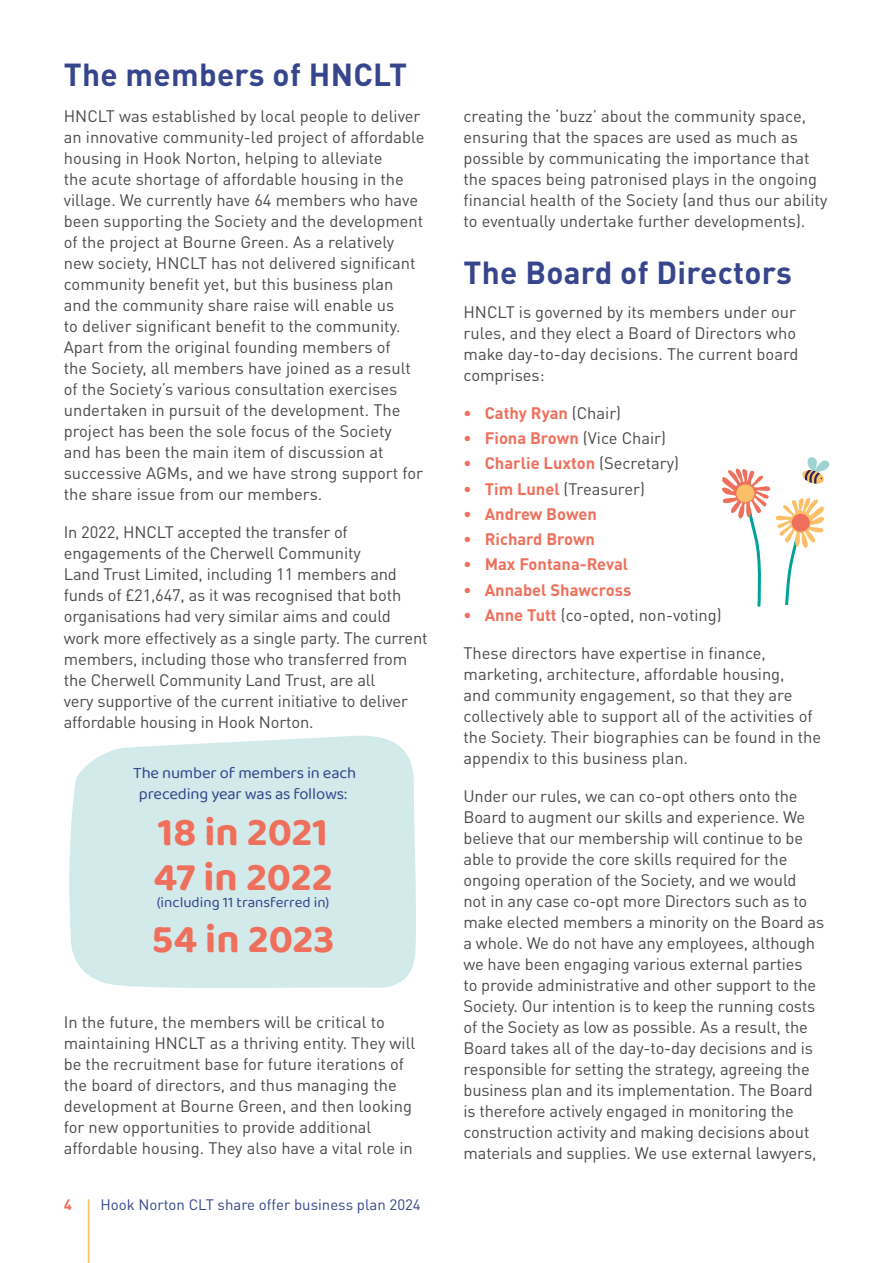
<style>
.page{position:relative;width:893px;height:1263px;background:#fff}
.page>*{position:absolute;margin:0;border:0;box-sizing:border-box;transform-origin:0 0}
.t1{font:700 40.5px/45.5px "Baloo 2";color:#ee705c}
.t2{font:700 31.5px "DIN Pro";letter-spacing:.01em;color:#36458c}
.t3{font:16.5px/21px "DIN Pro";color:#4a4a49}
.t4{font:700 16.5px "DIN Pro";color:#ee705c}
.t5{font:16.5px/21px "Baloo 2";letter-spacing:-.01em;color:#36458c;text-align:center}
.t6{font:15px "DIN Pro";color:#36458c}
.t7{font:15px "Baloo 2";color:#36458c}
.t8{font:700 15px "DIN Pro";color:#ee705c}
.s1{font-weight:400;color:#4a4a49}
.s2{font-weight:700;color:#ee705c}
</style>
<div class="page">
<hr style="left:88px;top:1199px;width:1px;height:64px;background:#fbc067">
<div style="left:69px;top:735px;width:347px;height:253px;background:#d2eaea"></div>
<svg style="left:722px;top:457px;width:107px;height:150px"></svg>
<h2 class="t2" style="left:64px;top:49px;width:345px">The members of HNCLT</h2>
<p class="t3" style="left:64px;top:104px;width:362px">HNCLT was established by local people to deliver an innovative community-led project of affordable housing in Hook Norton, helping to alleviate<br>the acute shortage of affordable housing in the village. We currently have 64 members who have been supporting the Society and the development of the project at Bourne Green. As a relatively new society, HNCLT has not delivered significant community benefit yet, but this business plan and the community share raise will enable us<br>to deliver significant benefit to the community.<br>Apart from the original founding members of<br>the Society, all members have joined as a result of the Society’s various consultation exercises undertaken in pursuit of the development. The project has been the sole focus of the Society<br>and has been the main item of discussion at successive AGMs, and we have strong support for the share issue from our members.</p>
<p class="t3" style="left:64px;top:520px;width:365px">In 2022, HNCLT accepted the transfer of engagements of the Cherwell Community<br>Land Trust Limited, including 11 members and funds of £21,647, as it was recognised that both organisations had very similar aims and could work more effectively as a single party. The current members, including those who transferred from the Cherwell Community Land Trust, are all<br>very supportive of the current initiative to deliver affordable housing in Hook Norton.</p>
<p class="t5" style="left:133px;top:763px;width:225px">The number of members in each preceding year was as follows:</p>
<h1 class="t1" style="left:153px;top:811px;width:181px">18 in 2021<br>47 in 2022</h1>
<p class="t7" style="left:157px;top:891px;width:174px">(including 11 transferred in)</p>
<h1 class="t1" style="left:152px;top:918px;width:184px">54 in 2023</h1>
<p class="t3" style="left:64px;top:1010px;width:353px">In the future, the members will be critical to maintaining HNCLT as a thriving entity. They will be the recruitment base for future iterations of the board of directors, and thus managing the development at Bourne Green, and then looking for new opportunities to provide additional affordable housing. They also have a vital role in</p>
<p class="t8" style="left:64px;top:1192px;width:10px">4</p>
<p class="t6" style="left:100px;top:1193px;width:322px">Hook Norton CLT share offer business plan 2024</p>
<p class="t3" style="left:463px;top:104px;width:365px">creating the ‘buzz’ about the community space, ensuring that the spaces are used as much as possible by communicating the importance that the spaces being patronised plays in the ongoing financial health of the Society (and thus our ability to eventually undertake further developments).</p>
<h2 class="t2" style="left:463px;top:246px;width:330px">The Board of Directors</h2>
<p class="t3" style="left:463px;top:300px;width:336px">HNCLT is governed by its members under our rules, and they elect a Board of Directors who make day-to-day decisions. The current board comprises:</p>
<p class="t4" style="left:463px;top:399px;width:159px">• Cathy Ryan <span class="s1">(Chair)</span></p>
<p class="t4" style="left:463px;top:424px;width:204px">• Fiona Brown <span class="s1">(Vice Chair)</span></p>
<p class="t4" style="left:463px;top:450px;width:217px">• Charlie Luxton <span class="s1">(Secretary)</span></p>
<p class="t3" style="left:463px;top:477px;width:183px"><span class="s2">• Tim Lunel</span> (Treasurer)</p>
<p class="t4" style="left:463px;top:500px;width:135px">• Andrew Bowen</p>
<p class="t4" style="left:463px;top:525px;width:133px">• Richard Brown</p>
<p class="t4" style="left:463px;top:551px;width:166px">• Max Fontana-Reval</p>
<p class="t4" style="left:463px;top:576px;width:169px">• Annabel Shawcross</p>
<p class="t3" style="left:463px;top:603px;width:260px"><span class="s2">• Anne Tutt</span> (co-opted, non-voting)</p>
<p class="t3" style="left:463px;top:641px;width:359px">These directors have expertise in finance, marketing, architecture, affordable housing,<br>and community engagement, so that they are collectively able to support all of the activities of the Society. Their biographies can be found in the appendix to this business plan.</p>
<p class="t3" style="left:463px;top:784px;width:362px">Under our rules, we can co-opt others onto the Board to augment our skills and experience. We believe that our membership will continue to be able to provide the core skills required for the ongoing operation of the Society, and we would<br>not in any case co-opt more Directors such as to make elected members a minority on the Board as a whole. We do not have any employees, although we have been engaging various external parties<br>to provide administrative and other support to the Society. Our intention is to keep the running costs of the Society as low as possible. As a result, the Board takes all of the day-to-day decisions and is responsible for setting the strategy, agreeing the business plan and its implementation. The Board is therefore actively engaged in monitoring the construction activity and making decisions about materials and supplies. We use external lawyers,</p>
</div>
